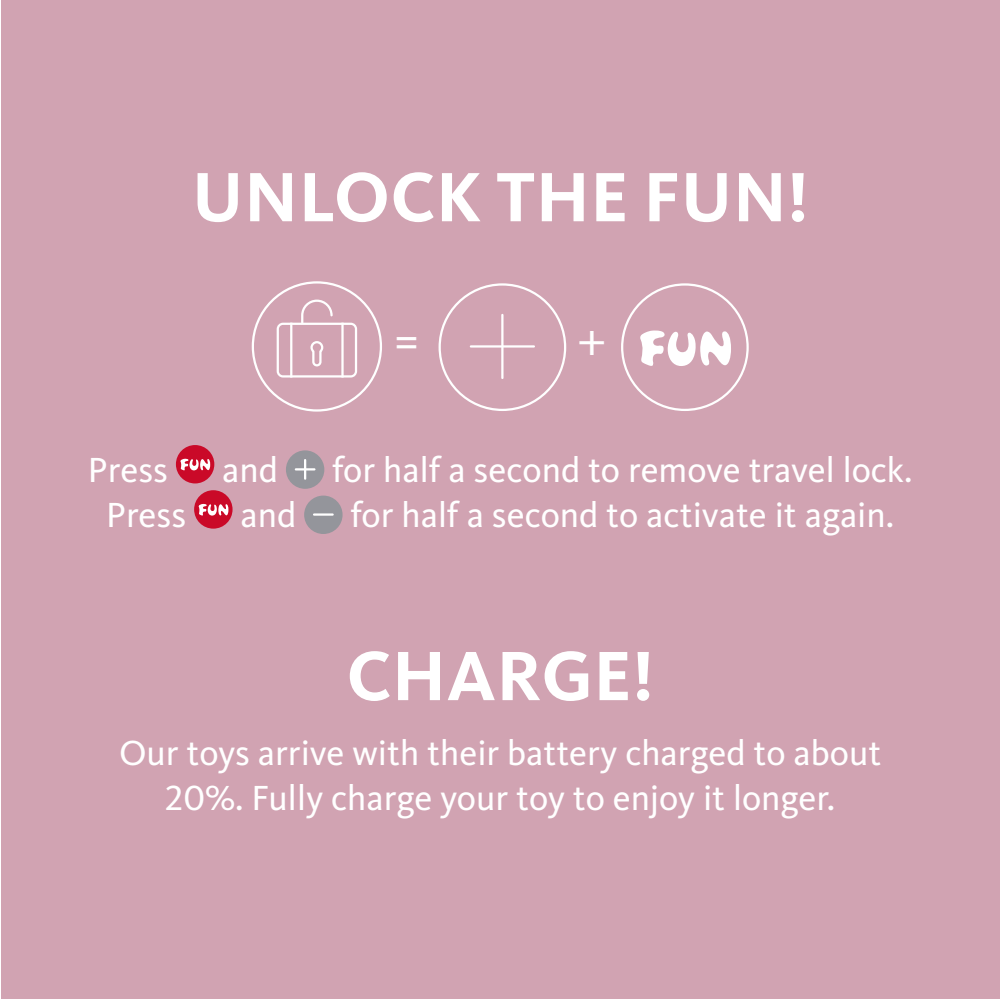
<style>
.page{position:relative;width:1000px;height:1000px;background:#fff}
.page>*{position:absolute;margin:0;border:0;box-sizing:border-box;transform-origin:0 0}
.Headline_NEG{font:700 72.3px "Kievit Pro";letter-spacing:.01em;color:#fff}
.t1{font:50px "Kievit Pro";color:#fff}
.Running_NEG{font:36.1px/45.2px "Kievit Pro";color:#fff;text-align:center}
</style>
<div class="page">
<div style="left:1px;top:0;width:999px;height:999px;background:#d1a3b2"></div>
<svg style="left:251px;top:281px;width:131px;height:131px"></svg>
<svg style="left:640px;top:330px;width:91px;height:36px"></svg>
<hr style="left:501px;top:315px;width:3px;height:63px;background:#fff">
<hr style="left:471px;top:345px;width:63px;height:3px;background:#fff">
<div style="left:176px;top:445px;width:38px;height:38px;background:#ca0928;border-radius:50%"></div>
<svg style="left:180px;top:459px;width:30px;height:12px"></svg>
<div style="left:286px;top:450px;width:38px;height:39px;background:#94959b;border-radius:50%"></div>
<hr style="left:296px;top:468px;width:18px;height:3px;background:#fff">
<svg style="left:304px;top:460px;width:2px;height:19px"></svg>
<div style="left:194px;top:490px;width:39px;height:39px;background:#ca0928;border-radius:50%"></div>
<svg style="left:198px;top:504px;width:30px;height:12px"></svg>
<div style="left:304px;top:496px;width:39px;height:38px;background:#94959b;border-radius:50%"></div>
<hr style="left:314px;top:513px;width:19px;height:3px;background:#fff">
<p class="Headline_NEG" style="left:192px;top:154px;width:619px">UNLOCK THE FUN!</p>
<p class="t1" style="left:395px;top:310px;width:24px">=</p>
<p class="t1" style="left:578px;top:310px;width:30px">+</p>
<p class="Running_NEG" style="left:88px;top:447px;width:82px">Press</p>
<p class="Running_NEG" style="left:222px;top:447px;width:57px">and</p>
<p class="Running_NEG" style="left:332px;top:447px;width:582px">for half a second to remove travel lock.</p>
<p class="Running_NEG" style="left:106px;top:492px;width:82px">Press</p>
<p class="Running_NEG" style="left:240px;top:492px;width:57px">and</p>
<p class="Running_NEG" style="left:350px;top:492px;width:545px">for half a second to activate it again.</p>
<p class="Headline_NEG" style="left:347px;top:633px;width:309px">CHARGE!</p>
<p class="Running_NEG" style="left:119px;top:730px;width:764px">Our toys arrive with their battery charged to about<br>20%. Fully charge your toy to enjoy it longer.</p>
</div>
